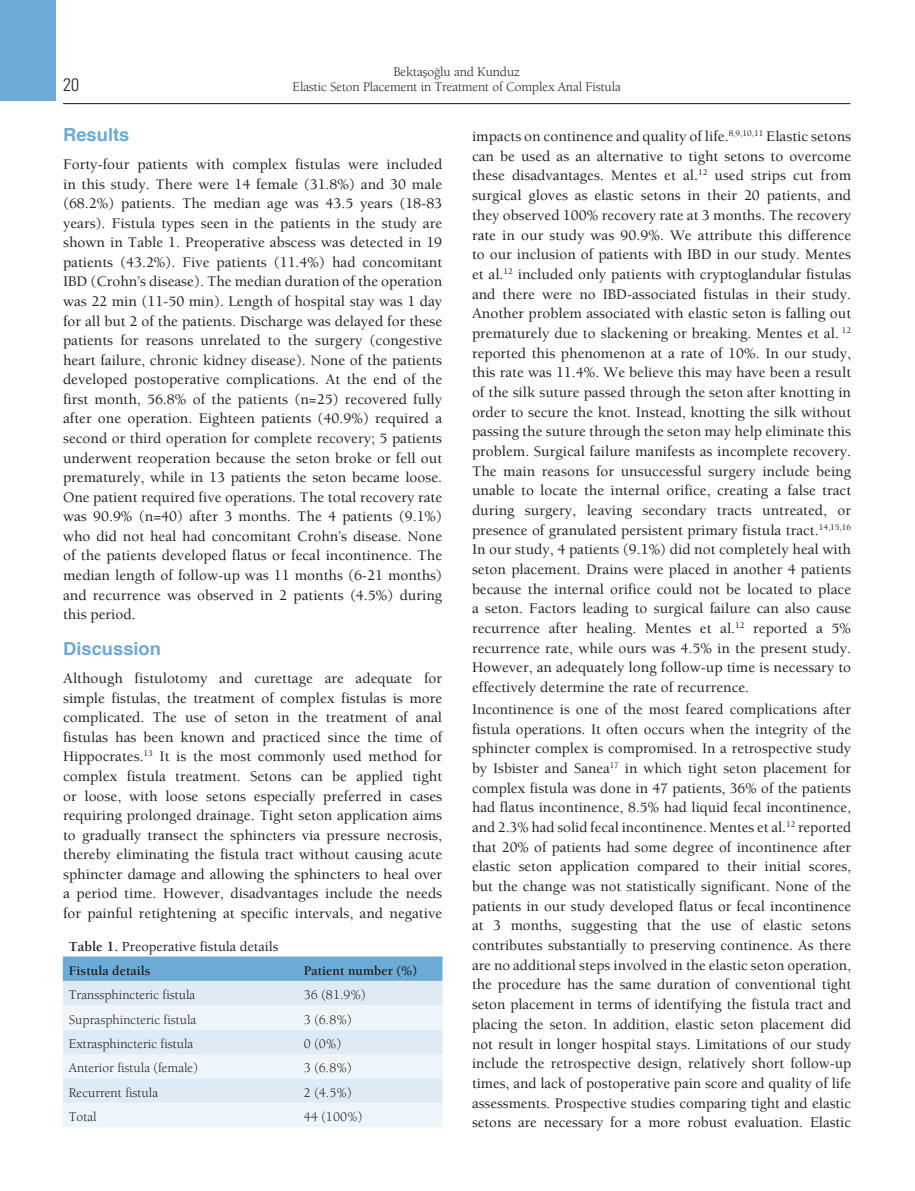
<style>
.page{position:relative;width:915px;height:1191px;background:#fff}
.page>*{position:absolute;margin:0;border:0;box-sizing:border-box;transform-origin:0 0}
.YAZI_BASLIK{font:700 18px "Helvetica";color:#6babd5}
.t1{font:18px "Univers Cond Light Tr";color:#231f20}
.YAZI{font:500 15px/19.6px "Berkeley";color:#231f20;text-align:justify}
.TABLO-BASI{font:500 14.25px "Berkeley";color:#231f20}
.TABLO-YAZI{font:13.5px "Berkeley";color:#231f20}
.TABLO-ARA{font:700 13.5px "Berkeley";color:#231f20}
.s1{font-weight:700}
</style>
<div class="page">
<hr style="left:63px;top:103px;width:787px;height:1px;background:#231f20">
<div style="left:0;top:0;width:55px;height:101px;background:#6babd5"></div>
<svg style="left:63px;top:956px;width:379px;height:25px"></svg>
<div style="left:63px;top:981px;width:379px;height:24px;background:#deeaf4"></div>
<svg style="left:63px;top:1005px;width:379px;height:122px;fill:#eef5fa"></svg>
<p class="t1" style="left:63px;top:74px;width:17px">20</p>
<p class="TABLO-YAZI" style="left:393px;top:64px;width:128px">Bektaşoğlu and Kunduz</p>
<p class="TABLO-YAZI" style="left:292px;top:79px;width:329px">Elastic Seton Placement in Treatment of Complex Anal Fistula</p>
<p class="YAZI_BASLIK" style="left:63px;top:120px;width:68px">Results</p>
<p class="YAZI" style="left:63px;top:154px;width:380px">Forty-four patients with complex fistulas were included in this study. There were 14 female (31.8%) and 30 male (68.2%) patients. The median age was 43.5 years (18-83 years). Fistula types seen in the patients in the study are shown in Table 1. Preoperative abscess was detected in 19 patients (43.2%). Five patients (11.4%) had concomitant IBD (Crohn’s disease). The median duration of the operation was 22 min (11-50 min). Length of hospital stay was 1 day for all but 2 of the patients. Discharge was delayed for these patients for reasons unrelated to the surgery (congestive heart failure, chronic kidney disease). None of the patients developed postoperative complications. At the end of the first month, 56.8% of the patients (n=25) recovered fully after one operation. Eighteen patients (40.9%) required a second or third operation for complete recovery; 5 patients underwent reoperation because the seton broke or fell out prematurely, while in 13 patients the seton became loose.<br>One patient required five operations. The total recovery rate was 90.9% (n=40) after 3 months. The 4 patients (9.1%) who did not heal had concomitant Crohn’s disease. None of the patients developed flatus or fecal incontinence. The median length of follow-up was 11 months (6-21 months) and recurrence was observed in 2 patients (4.5%) during this period.</p>
<p class="YAZI_BASLIK" style="left:63px;top:634px;width:99px">Discussion</p>
<p class="YAZI" style="left:63px;top:668px;width:380px">Although fistulotomy and curettage are adequate for simple fistulas, the treatment of complex fistulas is more complicated. The use of seton in the treatment of anal fistulas has been known and practiced since the time of Hippocrates.<sup>13</sup> It is the most commonly used method for complex fistula treatment. Setons can be applied tight or loose, with loose setons especially preferred in cases requiring prolonged drainage. Tight seton application aims to gradually transect the sphincters via pressure necrosis, thereby eliminating the fistula tract without causing acute sphincter damage and allowing the sphincters to heal over a period time. However, disadvantages include the needs for painful retightening at specific intervals, and negative</p>
<p class="TABLO-BASI" style="left:69px;top:937px;width:211px"><span class="s1">Table 1.</span> Preoperative fistula details</p>
<p class="TABLO-ARA" style="left:69px;top:962px;width:83px">Fistula details</p>
<p class="TABLO-ARA" style="left:304px;top:962px;width:114px">Patient number (%)</p>
<p class="TABLO-YAZI" style="left:69px;top:987px;width:128px">Transsphincteric fistula</p>
<p class="TABLO-YAZI" style="left:304px;top:987px;width:63px">36 (81.9%)</p>
<p class="TABLO-YAZI" style="left:69px;top:1011px;width:129px">Suprasphincteric fistula</p>
<p class="TABLO-YAZI" style="left:304px;top:1011px;width:49px">3 (6.8%)</p>
<p class="TABLO-YAZI" style="left:69px;top:1035px;width:126px">Extrasphincteric fistula</p>
<p class="TABLO-YAZI" style="left:304px;top:1035px;width:39px">0 (0%)</p>
<p class="TABLO-YAZI" style="left:69px;top:1060px;width:130px">Anterior fistula (female)</p>
<p class="TABLO-YAZI" style="left:304px;top:1060px;width:49px">3 (6.8%)</p>
<p class="TABLO-YAZI" style="left:69px;top:1084px;width:91px">Recurrent fistula</p>
<p class="TABLO-YAZI" style="left:304px;top:1084px;width:49px">2 (4.5%)</p>
<p class="TABLO-YAZI" style="left:69px;top:1108px;width:29px">Total</p>
<p class="TABLO-YAZI" style="left:304px;top:1108px;width:60px">44 (100%)</p>
<p class="YAZI" style="left:472px;top:126px;width:380px">impacts on continence and quality of life.<sup>8,9,10,11</sup> Elastic setons can be used as an alternative to tight setons to overcome these disadvantages. Mentes et al.<sup>12</sup> used strips cut from surgical gloves as elastic setons in their 20 patients, and they observed 100% recovery rate at 3 months. The recovery rate in our study was 90.9%. We attribute this difference to our inclusion of patients with IBD in our study. Mentes et al.<sup>12</sup> included only patients with cryptoglandular fistulas and there were no IBD-associated fistulas in their study.<br>Another problem associated with elastic seton is falling out prematurely due to slackening or breaking. Mentes et al. <sup>12 </sup>reported this phenomenon at a rate of 10%. In our study, this rate was 11.4%. We believe this may have been a result of the silk suture passed through the seton after knotting in order to secure the knot. Instead, knotting the silk without passing the suture through the seton may help eliminate this problem. Surgical failure manifests as incomplete recovery.<br>The main reasons for unsuccessful surgery include being unable to locate the internal orifice, creating a false tract during surgery, leaving secondary tracts untreated, or presence of granulated persistent primary fistula tract.<sup>14,15,16<br></sup>In our study, 4 patients (9.1%) did not completely heal with seton placement. Drains were placed in another 4 patients because the internal orifice could not be located to place a seton. Factors leading to surgical failure can also cause recurrence after healing. Mentes et al.<sup>12</sup> reported a 5% recurrence rate, while ours was 4.5% in the present study.<br>However, an adequately long follow-up time is necessary to effectively determine the rate of recurrence.</p>
<p class="YAZI" style="left:472px;top:699px;width:380px">Incontinence is one of the most feared complications after fistula operations. It often occurs when the integrity of the sphincter complex is compromised. In a retrospective study by Isbister and Sanea<sup>17</sup> in which tight seton placement for complex fistula was done in 47 patients, 36% of the patients had flatus incontinence, 8.5% had liquid fecal incontinence, and 2.3% had solid fecal incontinence. Mentes et al.<sup>12</sup> reported that 20% of patients had some degree of incontinence after elastic seton application compared to their initial scores, but the change was not statistically significant. None of the patients in our study developed flatus or fecal incontinence at 3 months, suggesting that the use of elastic setons contributes substantially to preserving continence. As there are no additional steps involved in the elastic seton operation, the procedure has the same duration of conventional tight seton placement in terms of identifying the fistula tract and placing the seton. In addition, elastic seton placement did not result in longer hospital stays. Limitations of our study include the retrospective design, relatively short follow-up times, and lack of postoperative pain score and quality of life assessments. Prospective studies comparing tight and elastic setons are necessary for a more robust evaluation. Elastic</p>
</div>
